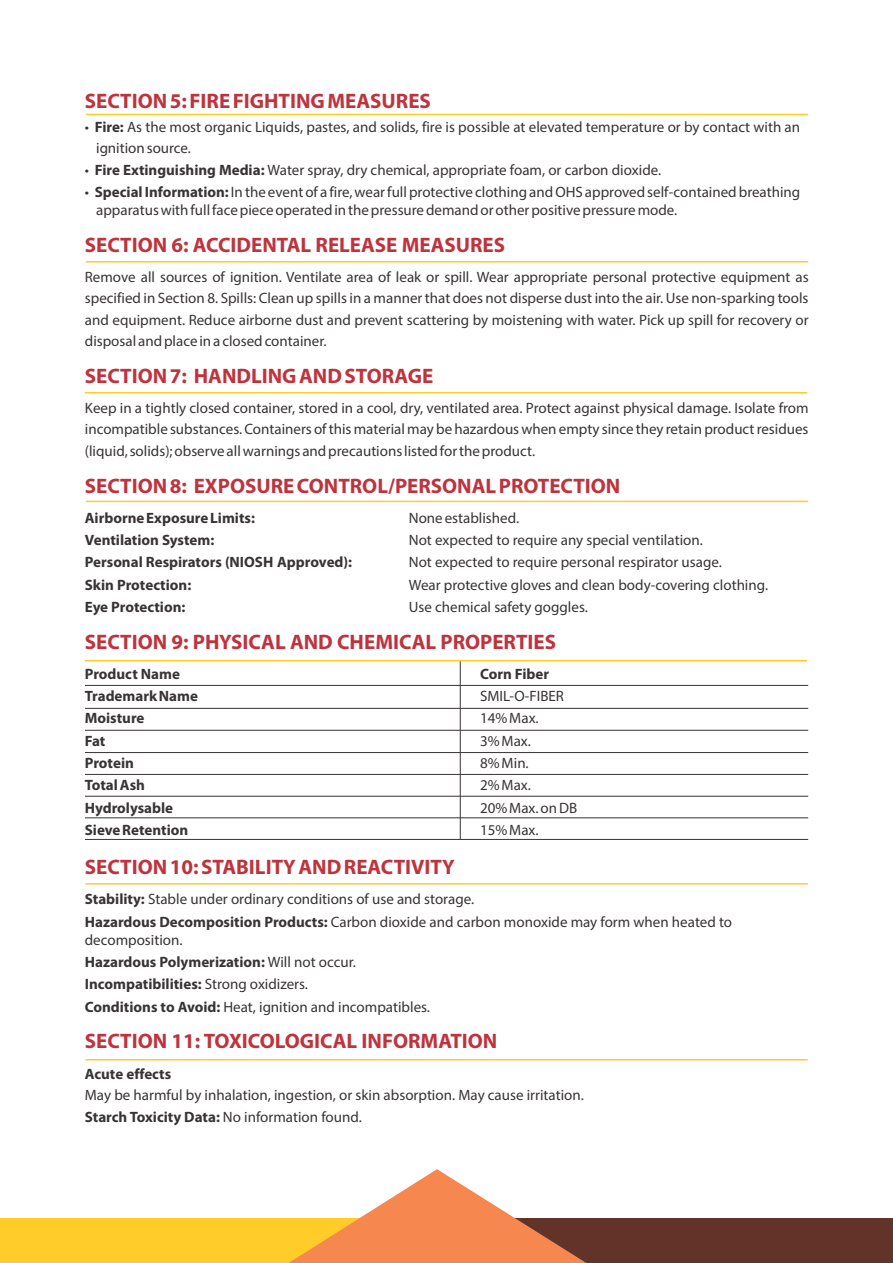
<style>
.page{position:relative;width:893px;height:1263px;background:#fff}
.page>*{position:absolute;margin:0;border:0;box-sizing:border-box;transform-origin:0 0}
.t1{font:700 21px "Myriad Pro";color:#bf333d}
.t2{font:15px/21.6px "Myriad Pro";color:#383336}
.t3{font:700 15px "Myriad Pro";color:#383336}
.s1{font-weight:700}
</style>
<div class="page">
<div style="left:0;top:1218px;width:360px;height:45px;background:#ffcc29"></div>
<div style="left:514px;top:1218px;width:379px;height:45px;background:#613329"></div>
<svg style="left:289px;top:1169px;width:297px;height:94px"></svg>
<hr style="left:86px;top:114px;width:722px;height:1px;background:#ffcc29">
<hr style="left:86px;top:261px;width:722px;height:2px;background:#ffcc29">
<hr style="left:85px;top:392px;width:722px;height:1px;background:#ffcc29">
<hr style="left:86px;top:501px;width:722px;height:1px;background:#ffcc29">
<hr style="left:85px;top:660px;width:722px;height:1px;background:#ffcc29">
<hr style="left:85px;top:685px;width:723px;height:1px;background:#383336">
<hr style="left:460px;top:661px;width:1px;height:178px;background:#383336">
<hr style="left:85px;top:730px;width:723px;height:1px;background:#383336">
<hr style="left:85px;top:752px;width:723px;height:1px;background:#383336">
<hr style="left:85px;top:708px;width:723px;height:1px;background:#383336">
<hr style="left:85px;top:774px;width:723px;height:1px;background:#383336">
<hr style="left:85px;top:796px;width:723px;height:1px;background:#383336">
<hr style="left:85px;top:817px;width:723px;height:1px;background:#383336">
<hr style="left:85px;top:839px;width:723px;height:1px;background:#383336">
<hr style="left:85px;top:883px;width:723px;height:1px;background:#ffcc29">
<hr style="left:85px;top:1059px;width:723px;height:1px;background:#ffcc29">
<h1 class="t1" style="left:85px;top:93px;width:347px">SECTION 5: FIRE FIGHTING MEASURES</h1>
<p class="t2" style="left:96px;top:119px;width:705px;line-height:20.4px;text-indent:-11px">• <span class="s1">Fire:</span> As the most organic Liquids, pastes, and solids, fire is possible at elevated temperature or by contact with an ignition source.</p>
<p class="t2" style="left:85px;top:161px;width:578px">• <span class="s1">Fire Extinguishing Media:</span> Water spray, dry chemical, appropriate foam, or carbon dioxide.</p>
<p class="t2" style="left:96px;top:185px;width:706px;line-height:18px;text-indent:-11px">• <span class="s1">Special Information:</span> In the event of a fire, wear full protective clothing and OHS approved self-contained breathing apparatus with full face piece operated in the pressure demand or other positive pressure mode.</p>
<h1 class="t1" style="left:85px;top:236px;width:422px">SECTION 6: ACCIDENTAL RELEASE MEASURES</h1>
<p class="t2" style="left:85px;top:267px;width:725px;text-align:justify">Remove all sources of ignition. Ventilate area of leak or spill. Wear appropriate personal protective equipment as specified in Section 8. Spills: Clean up spills in a manner that does not disperse dust into the air. Use non-sparking tools and equipment. Reduce airborne dust and prevent scattering by moistening with water. Pick up spill for recovery or disposal and place in a closed container.</p>
<h1 class="t1" style="left:85px;top:367px;width:350px">SECTION 7: HANDLING AND STORAGE</h1>
<p class="t2" style="left:85px;top:398px;width:725px;text-align:justify">Keep in a tightly closed container, stored in a cool, dry, ventilated area. Protect against physical damage. Isolate from incompatible substances. Containers of this material may be hazardous when empty since they retain product residues (liquid, solids); observe all warnings and precautions listed for the product.</p>
<h1 class="t1" style="left:85px;top:477px;width:537px">SECTION 8: EXPOSURE CONTROL/PERSONAL PROTECTION</h1>
<p class="t3" style="left:85px;top:511px;width:172px">Airborne Exposure Limits:</p>
<p class="t2" style="left:409px;top:508px;width:112px">None established.</p>
<p class="t3" style="left:85px;top:534px;width:131px">Ventilation System:</p>
<p class="t2" style="left:409px;top:530px;width:295px">Not expected to require any special ventilation.</p>
<p class="t3" style="left:85px;top:556px;width:269px">Personal Respirators (NIOSH Approved):</p>
<p class="t2" style="left:409px;top:553px;width:315px">Not expected to require personal respirator usage.</p>
<p class="t3" style="left:85px;top:578px;width:108px">Skin Protection:</p>
<p class="t2" style="left:409px;top:575px;width:361px">Wear protective gloves and clean body-covering clothing.</p>
<p class="t3" style="left:85px;top:601px;width:102px">Eye Protection:</p>
<p class="t2" style="left:409px;top:597px;width:181px">Use chemical safety goggles.</p>
<h1 class="t1" style="left:85px;top:633px;width:473px">SECTION 9: PHYSICAL AND CHEMICAL PROPERTIES</h1>
<p class="t3" style="left:85px;top:668px;width:97px">Product Name</p>
<p class="t3" style="left:480px;top:668px;width:71px">Corn Fiber</p>
<p class="t3" style="left:85px;top:690px;width:115px">Trademark Name</p>
<p class="t2" style="left:480px;top:687px;width:85px">SMIL-O-FIBER</p>
<p class="t3" style="left:85px;top:712px;width:61px">Moisture</p>
<p class="t2" style="left:480px;top:709px;width:60px">14% Max.</p>
<p class="t3" style="left:85px;top:734px;width:22px">Fat</p>
<p class="t2" style="left:480px;top:731px;width:52px">3% Max.</p>
<p class="t3" style="left:85px;top:757px;width:51px">Protein</p>
<p class="t2" style="left:480px;top:753px;width:50px">8% Min.</p>
<p class="t3" style="left:85px;top:779px;width:62px">Total Ash</p>
<p class="t2" style="left:480px;top:776px;width:52px">2% Max.</p>
<p class="t3" style="left:85px;top:801px;width:90px">Hydrolysable</p>
<p class="t2" style="left:480px;top:798px;width:99px">20% Max. on DB</p>
<p class="t3" style="left:85px;top:824px;width:105px">Sieve Retention</p>
<p class="t2" style="left:480px;top:820px;width:60px">15% Max.</p>
<h1 class="t1" style="left:85px;top:858px;width:371px">SECTION 10: STABILITY AND REACTIVITY</h1>
<p class="t2" style="left:85px;top:889px;width:649px;line-height:22.4px"><span class="s1">Stability:</span> Stable under ordinary conditions of use and storage.<br><span class="s1">Hazardous Decomposition Products:</span> Carbon dioxide and carbon monoxide may form when heated to</p>
<p class="t2" style="left:85px;top:930px;width:347px;line-height:22.4px">decomposition.<br><span class="s1">Hazardous Polymerization:</span> Will not occur.<br><span class="s1">Incompatibilities:</span> Strong oxidizers.<br><span class="s1">Conditions to Avoid:</span> Heat, ignition and incompatibles.</p>
<h1 class="t1" style="left:85px;top:1033px;width:414px">SECTION 11: TOXICOLOGICAL INFORMATION</h1>
<p class="t3" style="left:85px;top:1067px;width:88px">Acute effects</p>
<p class="t2" style="left:85px;top:1085px;width:501px;line-height:22.4px">May be harmful by inhalation, ingestion, or skin absorption. May cause irritation.<br><span class="s1">Starch Toxicity Data:</span> No information found.</p>
</div>
